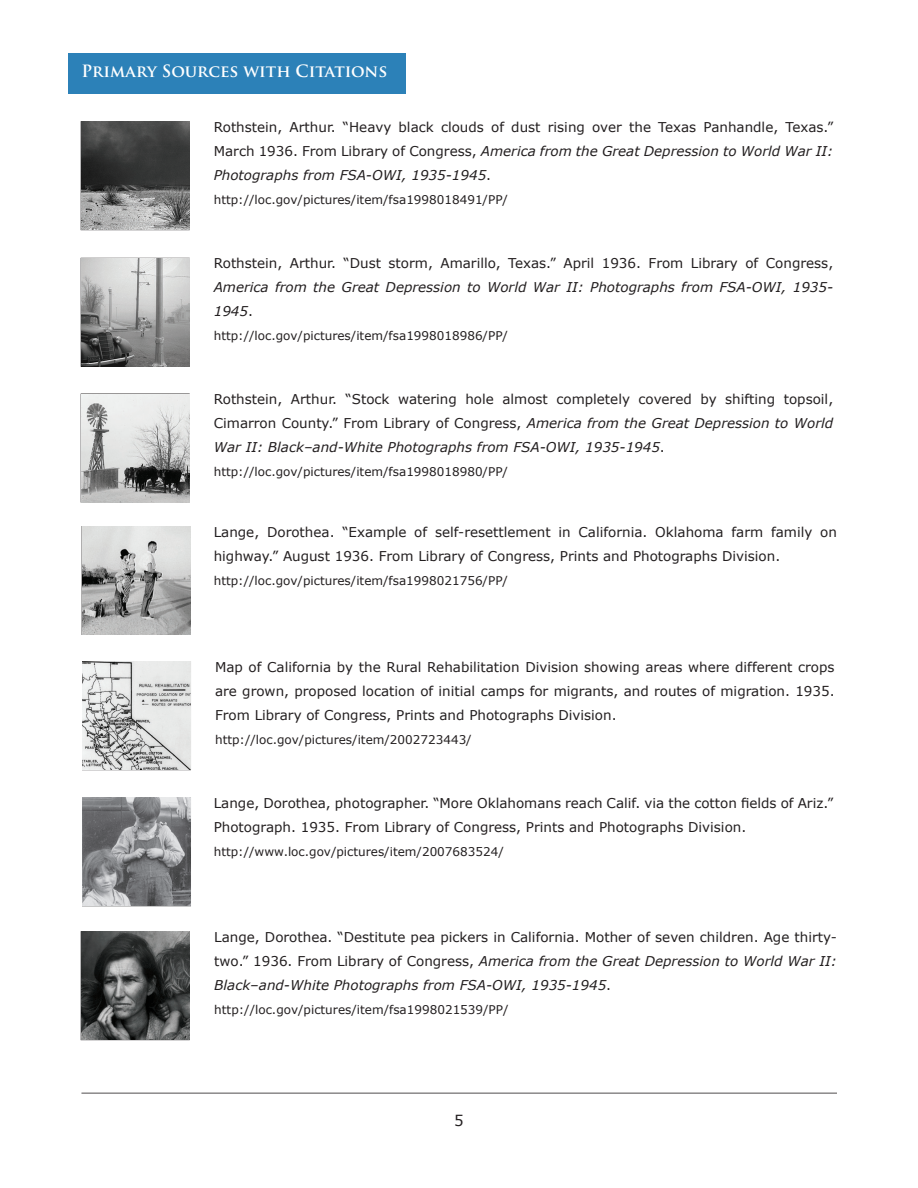
<style>
.page{position:relative;width:918px;height:1188px;background:#fff}
.page>*{position:absolute;margin:0;border:0;box-sizing:border-box;transform-origin:0 0}
.t1{font:700 16.5px "Trajan Pro";color:#fff}
.t2{font:15px "Verdana";color:#231f20}
.t3{font:13.5px/24px "Verdana";color:#231f20;text-align:justify}
.t4{font:12px "Verdana";color:#231f20}
.s1{font-style:italic}
</style>
<div class="page">
<hr style="left:81px;top:1093px;width:756px;height:1px;background:#231f20">
<div style="left:68px;top:53px;width:337px;height:40px;background:#2c81b8"></div>
<img style="left:81px;top:122px;width:108px;height:108px">
<img style="left:81px;top:258px;width:108px;height:108px">
<img style="left:81px;top:394px;width:108px;height:108px">
<img style="left:82px;top:526px;width:108px;height:108px">
<img style="left:83px;top:662px;width:108px;height:108px">
<img style="left:83px;top:798px;width:108px;height:108px">
<img style="left:81px;top:932px;width:108px;height:108px">
<p class="t1" style="left:81px;top:61px;width:307px">Primary Sources with Citations</p>
<p class="t3" style="left:214px;top:115px;width:621px">Rothstein, Arthur. “Heavy black clouds of dust rising over the Texas Panhandle, Texas.” March 1936. From Library of Congress, <span class="s1">America from the Great Depression to World War II:<br>Photographs from FSA-OWI, 1935-1945</span>.</p>
<p class="t4" style="left:214px;top:191px;width:296px">http://loc.gov/pictures/item/fsa1998018491/PP/</p>
<p class="t3" style="left:214px;top:251px;width:621px">Rothstein, Arthur. “Dust storm, Amarillo, Texas.” April 1936. From Library of Congress, <span class="s1">America from the Great Depression to World War II: Photographs from FSA-OWI, 1935- 1945</span>.</p>
<p class="t4" style="left:214px;top:327px;width:296px">http://loc.gov/pictures/item/fsa1998018986/PP/</p>
<p class="t3" style="left:214px;top:387px;width:621px">Rothstein, Arthur. “Stock watering hole almost completely covered by shifting topsoil, Cimarron County.” From Library of Congress, <span class="s1">America from the Great Depression to World War II: Black–and-White Photographs from FSA-OWI, 1935-1945</span>.</p>
<p class="t4" style="left:214px;top:464px;width:296px">http://loc.gov/pictures/item/fsa1998018980/PP/</p>
<p class="t3" style="left:214px;top:520px;width:625px">Lange, Dorothea. “Example of self-resettlement in California. Oklahoma farm family on highway.” August 1936. From Library of Congress, Prints and Photographs Division.</p>
<p class="t4" style="left:214px;top:572px;width:296px">http://loc.gov/pictures/item/fsa1998021756/PP/</p>
<p class="t3" style="left:215px;top:655px;width:621px">Map of California by the Rural Rehabilitation Division showing areas where different crops are grown, proposed location of initial camps for migrants, and routes of migration. 1935.<br>From Library of Congress, Prints and Photographs Division.</p>
<p class="t4" style="left:215px;top:731px;width:258px">http://loc.gov/pictures/item/2002723443/</p>
<p class="t3" style="left:214px;top:791px;width:621px">Lange, Dorothea, photographer. “More Oklahomans reach Calif. via the cotton fields of Ariz.”<br>Photograph. 1935. From Library of Congress, Prints and Photographs Division.</p>
<p class="t4" style="left:214px;top:843px;width:292px">http://www.loc.gov/pictures/item/2007683524/</p>
<p class="t3" style="left:214px;top:925px;width:624px">Lange, Dorothea. “Destitute pea pickers in California. Mother of seven children. Age thirty&shy;two.” 1936. From Library of Congress, <span class="s1">America from the Great Depression to World War II:<br>Black–and-White Photographs from FSA-OWI, 1935-1945</span>.</p>
<p class="t4" style="left:214px;top:1001px;width:296px">http://loc.gov/pictures/item/fsa1998021539/PP/</p>
<p class="t2" style="left:454px;top:1110px;width:11px">5</p>
</div>
